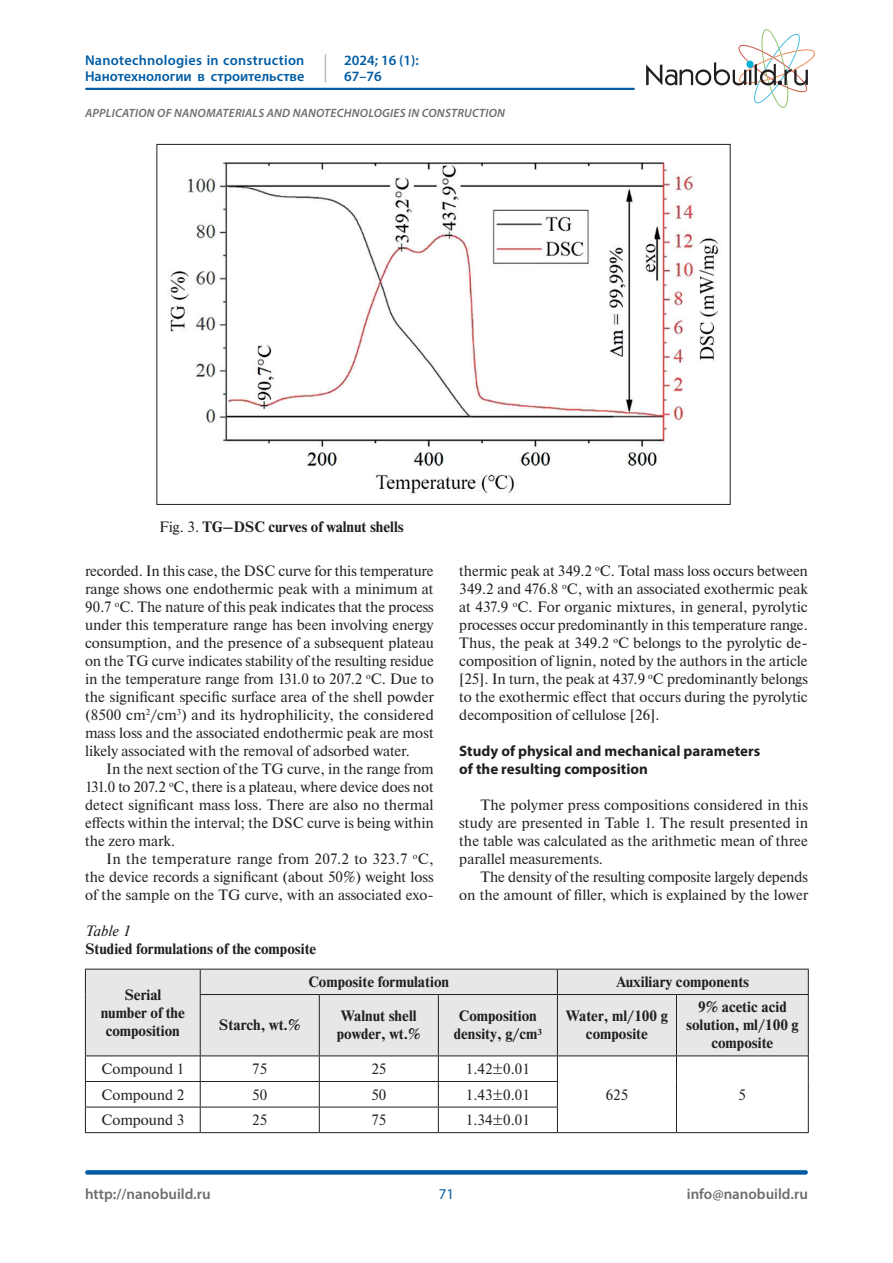
<style>
.page{position:relative;width:893px;height:1263px;background:#fff}
.page>*{position:absolute;margin:0;border:0;box-sizing:border-box;transform-origin:0 0}
.t1{font:15px/18px "Newton";color:#231f20;text-align:justify}
.t2{font:700 15px/18px "Newton";color:#231f20;text-align:center}
.t3{font:700 15px/18px "Myriad Pro";color:#231f20}
.t4{font:600 15px "Myriad Pro";color:#6c6d70}
.t5{font:italic 15px "Newton";color:#231f20}
.t6{font:15px "Myriad Pro";color:#015ca3}
.t7{font:600 14.25px/16.5px "Myriad Pro";letter-spacing:.01em;color:#015ca3}
.t8{font:italic 600 12px "Myriad Pro";letter-spacing:.02em;color:#6c6d70}
.s1{font-weight:400}
</style>
<div class="page">
<svg style="left:646px;top:29px;width:169px;height:79px"></svg>
<div style="left:87px;top:1170px;width:719px;height:5px;background:#015ca3"></div>
<hr style="left:86px;top:88px;width:548px;height:2px;background:#015ca3">
<svg style="left:325px;top:55px;width:1px;height:27px"></svg>
<div style="left:86px;top:970px;width:722px;height:85px;background:#e6e7e9"></div>
<hr style="left:85px;top:969px;width:115px;height:1px;background:#231f20">
<hr style="left:200px;top:969px;width:119px;height:1px;background:#231f20">
<hr style="left:319px;top:969px;width:119px;height:1px;background:#231f20">
<hr style="left:438px;top:969px;width:119px;height:1px;background:#231f20">
<hr style="left:557px;top:969px;width:119px;height:1px;background:#231f20">
<hr style="left:676px;top:969px;width:133px;height:1px;background:#231f20">
<hr style="left:200px;top:994px;width:119px;height:1px;background:#231f20">
<hr style="left:319px;top:994px;width:119px;height:1px;background:#231f20">
<hr style="left:438px;top:994px;width:119px;height:1px;background:#231f20">
<hr style="left:557px;top:994px;width:119px;height:1px;background:#231f20">
<hr style="left:676px;top:994px;width:133px;height:1px;background:#231f20">
<hr style="left:85px;top:1055px;width:115px;height:1px;background:#231f20">
<hr style="left:200px;top:1055px;width:119px;height:1px;background:#231f20">
<hr style="left:319px;top:1055px;width:119px;height:1px;background:#231f20">
<hr style="left:438px;top:1055px;width:119px;height:1px;background:#231f20">
<hr style="left:557px;top:1055px;width:119px;height:1px;background:#231f20">
<hr style="left:676px;top:1055px;width:133px;height:1px;background:#231f20">
<hr style="left:85px;top:1081px;width:115px;height:1px;background:#231f20">
<hr style="left:200px;top:1081px;width:119px;height:1px;background:#231f20">
<hr style="left:319px;top:1081px;width:119px;height:1px;background:#231f20">
<hr style="left:438px;top:1081px;width:120px;height:1px;background:#231f20">
<hr style="left:85px;top:1107px;width:115px;height:1px;background:#231f20">
<hr style="left:200px;top:1107px;width:119px;height:1px;background:#231f20">
<hr style="left:319px;top:1107px;width:119px;height:1px;background:#231f20">
<hr style="left:438px;top:1107px;width:120px;height:1px;background:#231f20">
<hr style="left:85px;top:1132px;width:115px;height:1px;background:#231f20">
<hr style="left:200px;top:1132px;width:119px;height:1px;background:#231f20">
<hr style="left:319px;top:1132px;width:119px;height:1px;background:#231f20">
<hr style="left:438px;top:1132px;width:119px;height:1px;background:#231f20">
<hr style="left:557px;top:1132px;width:119px;height:1px;background:#231f20">
<hr style="left:676px;top:1132px;width:133px;height:1px;background:#231f20">
<svg style="left:85px;top:969px;width:1px;height:25px"></svg>
<hr style="left:85px;top:994px;width:1px;height:61px;background:#231f20">
<svg style="left:85px;top:1056px;width:1px;height:76px"></svg>
<svg style="left:200px;top:969px;width:1px;height:25px"></svg>
<svg style="left:557px;top:969px;width:1px;height:25px"></svg>
<svg style="left:808px;top:969px;width:1px;height:25px"></svg>
<hr style="left:200px;top:995px;width:1px;height:60px;background:#231f20">
<hr style="left:319px;top:995px;width:1px;height:60px;background:#231f20">
<hr style="left:438px;top:995px;width:1px;height:60px;background:#231f20">
<hr style="left:557px;top:995px;width:1px;height:60px;background:#231f20">
<hr style="left:676px;top:995px;width:1px;height:60px;background:#231f20">
<hr style="left:808px;top:995px;width:1px;height:60px;background:#231f20">
<svg style="left:676px;top:1056px;width:1px;height:76px"></svg>
<svg style="left:808px;top:1056px;width:1px;height:76px"></svg>
<svg style="left:200px;top:1056px;width:1px;height:76px"></svg>
<svg style="left:319px;top:1056px;width:1px;height:76px"></svg>
<svg style="left:438px;top:1056px;width:1px;height:76px"></svg>
<svg style="left:557px;top:1056px;width:1px;height:76px"></svg>
<img style="left:170px;top:162px;width:549px;height:332px">
<p class="t7" style="left:85px;top:51px;width:221px">Nanotechnologies in construction<br>Нанотехнологии в строительстве</p>
<p class="t7" style="left:344px;top:51px;width:76px">2024; 16 (1):<br>67–76</p>
<p class="t8" style="left:85px;top:105px;width:421px">APPLICATION OF NANOMATERIALS AND NANOTECHNOLOGIES IN CONSTRUCTION</p>
<p class="t2" style="left:159px;top:518px;width:246px"><span class="s1">Fig. 3.</span> TG–DSC curves of walnut shells</p>
<p class="t1" style="left:85px;top:561px;width:350px">recorded. In this case, the DSC curve for this temperature range shows one endothermic peak with a minimum at 90.7 <sup>o</sup>C. The nature of this peak indicates that the process under this temperature range has been involving energy consumption, and the presence of a subsequent plateau on the TG curve indicates stability of the resulting residue in the temperature range from 131.0 to 207.2 <sup>o</sup>C. Due to the significant specific surface area of the shell powder (8500 cm<sup>2</sup>/cm<sup>3</sup>) and its hydrophilicity, the considered mass loss and the associated endothermic peak are most likely associated with the removal of adsorbed water.</p>
<p class="t1" style="left:85px;top:759px;width:350px;text-indent:21px">In the next section of the TG curve, in the range from 131.0 to 207.2 <sup>o</sup>C, there is a plateau, where device does not detect significant mass loss. There are also no thermal effects within the interval; the DSC curve is being within the zero mark.</p>
<p class="t1" style="left:85px;top:849px;width:350px;text-indent:21px">In the temperature range from 207.2 to 323.7 <sup>o</sup>C, the device records a significant (about 50%) weight loss of the sample on the TG curve, with an associated exo-</p>
<p class="t1" style="left:459px;top:561px;width:350px">thermic peak at 349.2 <sup>o</sup>C. Total mass loss occurs between 349.2 and 476.8 <sup>o</sup>C, with an associated exothermic peak at 437.9 <sup>o</sup>C. For organic mixtures, in general, pyrolytic processes occur predominantly in this temperature range.<br>Thus, the peak at 349.2 <sup>o</sup>C belongs to the pyrolytic de&shy;composition of lignin, noted by the authors in the article [25]. In turn, the peak at 437.9 <sup>o</sup>C predominantly belongs to the exothermic effect that occurs during the pyrolytic decomposition of cellulose [26].</p>
<p class="t3" style="left:459px;top:741px;width:302px">Study of physical and mechanical parameters of the resulting composition</p>
<p class="t1" style="left:459px;top:795px;width:350px;text-indent:21px">The polymer press compositions considered in this study are presented in Table 1. The result presented in the table was calculated as the arithmetic mean of three parallel measurements.</p>
<p class="t1" style="left:459px;top:867px;width:350px;text-align:right">The density of the resulting composite largely depends<br>on the amount of filler, which is explained by the lower</p>
<p class="t5" style="left:85px;top:922px;width:46px">Table 1</p>
<p class="t2" style="left:85px;top:940px;width:233px">Studied formulations of the composite</p>
<p class="t2" style="left:101px;top:986px;width:86px">Serial number of the composition</p>
<p class="t2" style="left:308px;top:973px;width:142px">Composite formulation</p>
<p class="t2" style="left:616px;top:973px;width:134px">Auxiliary components</p>
<p class="t2" style="left:219px;top:1016px;width:83px">Starch, wt.%</p>
<p class="t2" style="left:337px;top:1007px;width:86px;text-align:left">Walnut shell powder, wt.%</p>
<p class="t2" style="left:454px;top:1007px;width:90px">Composition density, g/cm<sup>3</sup></p>
<p class="t2" style="left:566px;top:1007px;width:103px">Water, ml/100 g composite</p>
<p class="t2" style="left:686px;top:998px;width:114px">9% acetic acid solution, ml/100 g composite</p>
<p class="t1" style="left:101px;top:1059px;width:84px">Compound 1</p>
<p class="t1" style="left:252px;top:1059px;width:16px">75</p>
<p class="t1" style="left:371px;top:1059px;width:17px">25</p>
<p class="t1" style="left:466px;top:1059px;width:65px">1.42±0.01</p>
<p class="t1" style="left:101px;top:1085px;width:84px">Compound 2</p>
<p class="t1" style="left:252px;top:1085px;width:16px">50</p>
<p class="t1" style="left:371px;top:1085px;width:17px">50</p>
<p class="t1" style="left:466px;top:1085px;width:65px">1.43±0.01</p>
<p class="t1" style="left:606px;top:1085px;width:24px">625</p>
<p class="t1" style="left:739px;top:1085px;width:9px">5</p>
<p class="t1" style="left:101px;top:1110px;width:84px">Compound 3</p>
<p class="t1" style="left:252px;top:1110px;width:16px">25</p>
<p class="t1" style="left:371px;top:1110px;width:17px">75</p>
<p class="t1" style="left:466px;top:1110px;width:65px">1.34±0.01</p>
<p class="t4" style="left:85px;top:1184px;width:127px">http://nanobuild.ru</p>
<p class="t4" style="left:687px;top:1184px;width:123px">info@nanobuild.ru</p>
<p class="t6" style="left:439px;top:1185px;width:17px">71</p>
</div>
